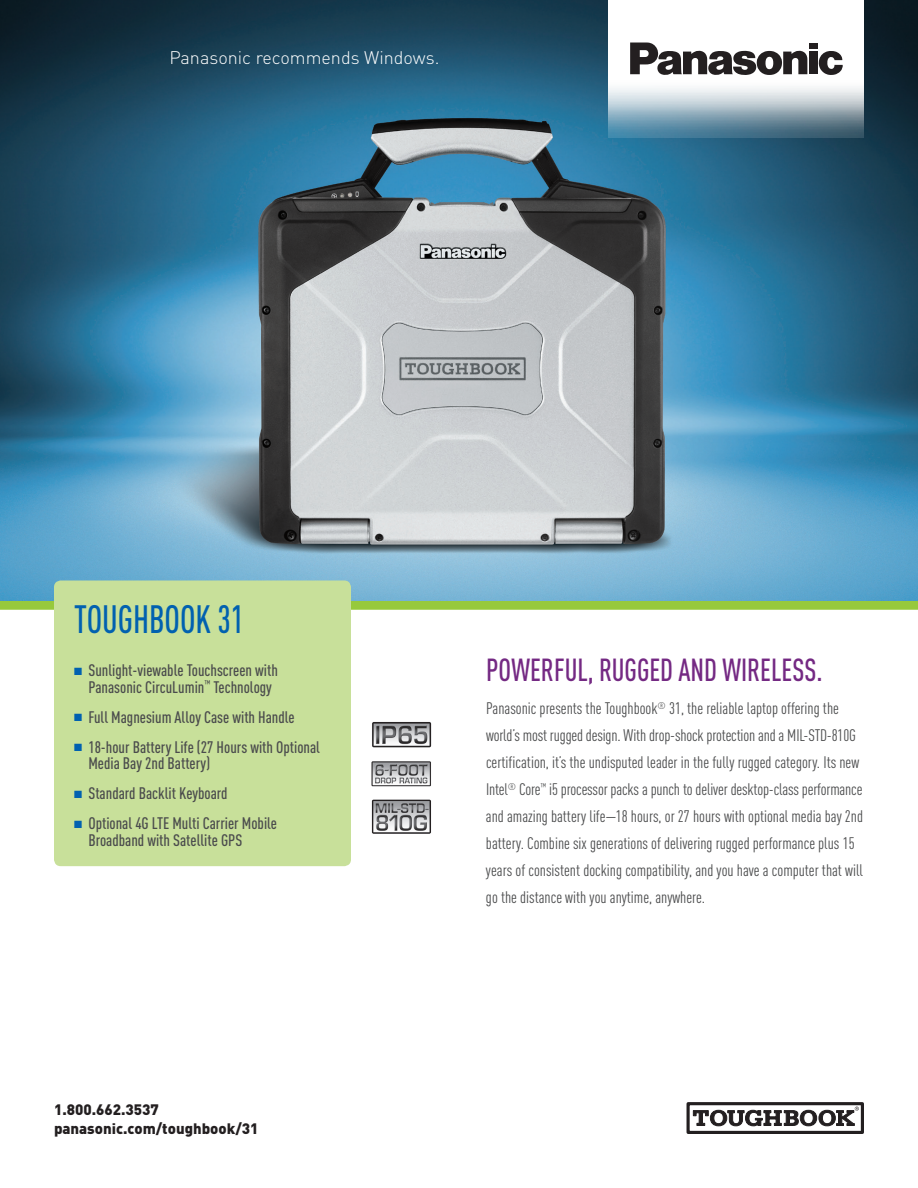
<style>
.page{position:relative;width:918px;height:1188px;background:#fff}
.page>*{position:absolute;margin:0;border:0;box-sizing:border-box;transform-origin:0 0}
.t1{font:500 39px "DIN Cond";color:#0161b0;scale:.9 1}
.t2{font:500 31.5px "DIN Cond";color:#742983;scale:.91 1}
.t3{font:300 18px "DIN";color:#fff}
.t4{font:16.5px/27px "DIN Cond";color:#4b4c4d}
.t5{font:500 16.5px/16.5px "DIN Cond";color:#4b4c4d}
.t6{font:900 15px/19.5px "DIN";color:#231f20}
.s1{color:#0161b0}
</style>
<div class="page">
<div style="left:0;top:601px;width:918px;height:9px;background:#97c93c"></div>
<img style="left:0;top:0;width:918px;height:601px">
<svg style="left:609px;top:0;width:255px;height:138px"></svg>
<svg style="left:819px;top:51px;width:24px;height:24px"></svg>
<div style="left:809px;top:43px;width:9px;height:5px;background:#231f20"></div>
<div style="left:809px;top:52px;width:9px;height:22px;background:#231f20"></div>
<svg style="left:630px;top:43px;width:177px;height:32px"></svg>
<div style="left:687px;top:1102px;width:177px;height:32px;border:3px solid #231f20"></div>
<svg style="left:693px;top:1107px;width:166px;height:19px"></svg>
<div style="left:54px;top:580px;width:297px;height:286px;background:#c8e09a;border-radius:7px"></div>
<img style="left:372px;top:722px;width:60px;height:26px">
<img style="left:371px;top:761px;width:60px;height:26px">
<img style="left:371px;top:799px;width:60px;height:35px">
<p class="t3" style="left:169px;top:46px;width:272px">Panasonic recommends Windows.</p>
<h1 class="t1" style="left:74px;top:596px;width:190px">TOUGHBOOK 31</h1>
<p class="t5" style="left:74px;top:662px;width:205px;text-align:center"><span class="s1">■</span> Sunlight-viewable Touchscreen with<br>Panasonic CircuLumin<sup>™</sup> Technology</p>
<p class="t5" style="left:74px;top:708px;width:222px"><span class="s1">■</span> Full Magnesium Alloy Case with Handle</p>
<p class="t5" style="left:88px;top:738px;width:233px;text-indent:-14px"><span class="s1">■</span> 18-hour Battery Life (27 Hours with Optional<br>Media Bay 2nd Battery)</p>
<p class="t5" style="left:74px;top:785px;width:155px"><span class="s1">■</span> Standard Backlit Keyboard</p>
<p class="t5" style="left:88px;top:815px;width:190px;text-indent:-14px"><span class="s1">■</span> Optional 4G LTE Multi Carrier Mobile<br>Broadband with Satellite GPS</p>
<p class="t6" style="left:54px;top:1099px;width:206px">1.800.662.3537 panasonic.com/toughbook/31</p>
<h2 class="t2" style="left:486px;top:651px;width:371px">POWERFUL, RUGGED AND WIRELESS.</h2>
<p class="t4" style="left:486px;top:695px;width:379px">Panasonic presents the Toughbook<sup>®</sup> 31, the reliable laptop offering the world’s most rugged design. With drop-shock protection and a MIL-STD-810G certification, it’s the undisputed leader in the fully rugged category. Its new Intel<sup>®</sup> Core<sup>™</sup> i5 processor packs a punch to deliver desktop-class performance and amazing battery life—18 hours, or 27 hours with optional media bay 2nd battery. Combine six generations of delivering rugged performance plus 15 years of consistent docking compatibility, and you have a computer that will go the distance with you anytime, anywhere.</p>
</div>
